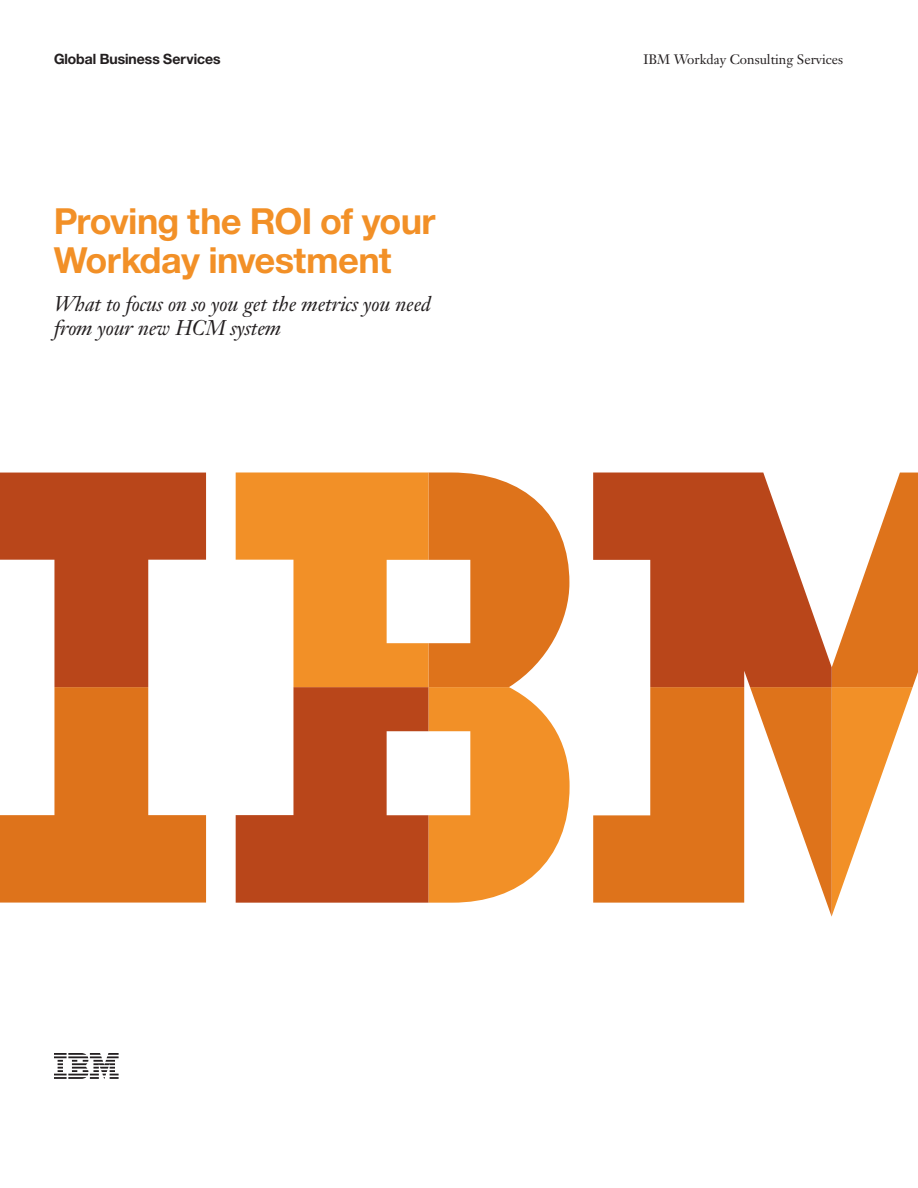
<style>
.page{position:relative;width:918px;height:1188px;background:#fff}
.page>*{position:absolute;margin:0;border:0;box-sizing:border-box;transform-origin:0 0}
.t1{font:36px/39px "Helv Neue Boldfor IBM";letter-spacing:-.005em;color:#f29027}
.t2{font:italic 21px/24px "Janson Text LT Pro";letter-spacing:-.01em;color:#231f20}
.t3{font:14.25px "Helv Neue Boldfor IBM";color:#231f20}
.t4{font:13.5px "Janson Text LT Pro";color:#231f20}
</style>
<div class="page">
<svg style="left:0;top:687px;width:206px;height:216px;fill:#de731b"></svg>
<svg style="left:0;top:473px;width:206px;height:214px;fill:#b9461a"></svg>
<svg style="left:832px;top:473px;width:86px;height:442px"></svg>
<svg style="left:593px;top:687px;width:239px;height:229px;fill:#de731b"></svg>
<svg style="left:593px;top:473px;width:239px;height:214px;fill:#b9461a"></svg>
<svg style="left:236px;top:473px;width:334px;height:430px"></svg>
<svg style="left:54px;top:1053px;width:65px;height:26px"></svg>
<p class="t3" style="left:54px;top:50px;width:168px">Global Business Services</p>
<p class="t4" style="left:643px;top:51px;width:201px">IBM Workday Consulting Services</p>
<h1 class="t1" style="left:54px;top:201px;width:383px">Proving the ROI of your<br>Workday investment</h1>
<p class="t2" style="left:54px;top:292px;width:379px">What to focus on so you get the metrics you need from your new HCM system</p>
</div>
